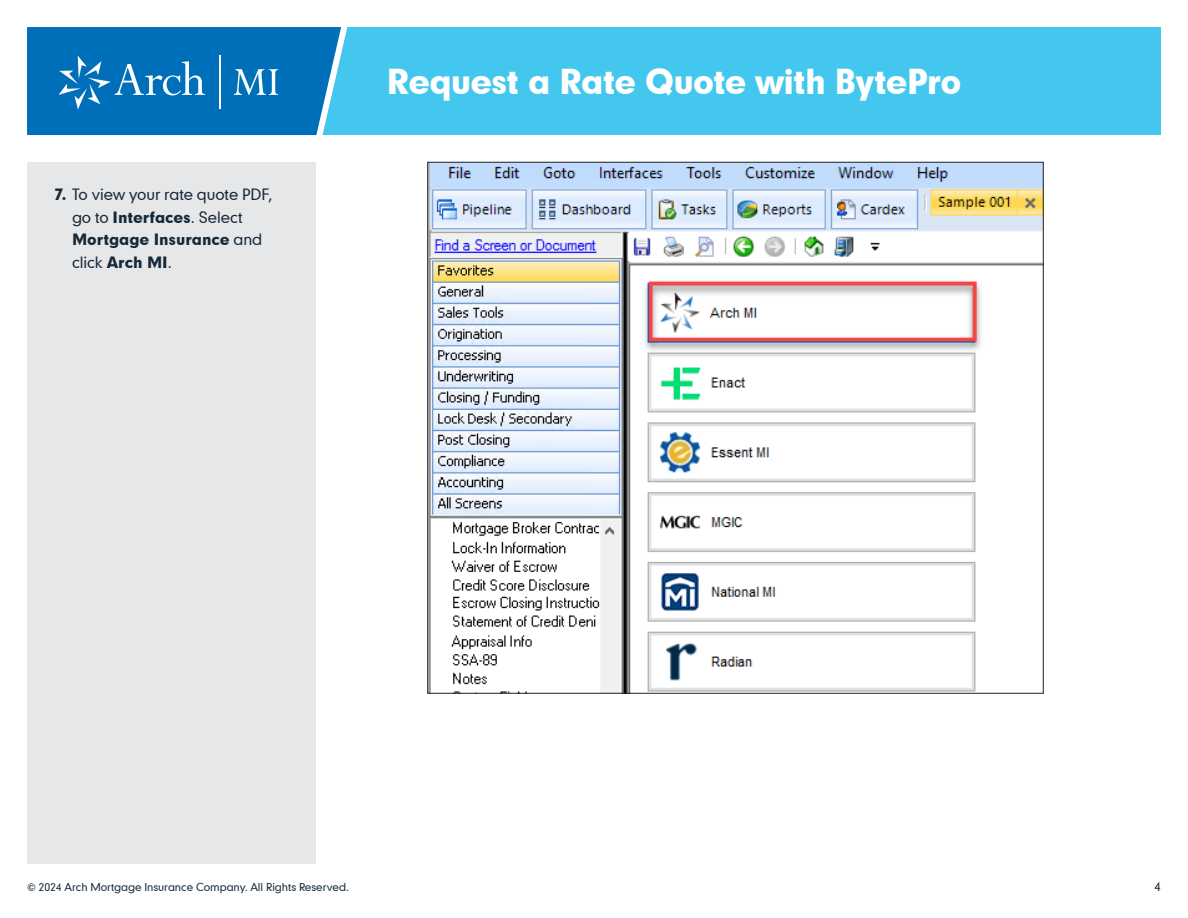
<style>
.page{position:relative;width:1188px;height:918px;background:#fff}
.page>*{position:absolute;margin:0;border:0;box-sizing:border-box;transform-origin:0 0}
.t1{font:33px "Geometric 706 BT Black B";letter-spacing:-.035em;color:#fff}
.t2{font:15px/22.5px "Geometric 706 BT Medium B";letter-spacing:-.01em;color:#172938}
.t3{font:12px "Geometric 706 BT Medium B";color:#172938}
.t4{font:10.5px "Geometric 706 BT Medium B";letter-spacing:-.005em;color:#172938}
.s1{font-family:"Geometric 706 BT Black B"}
</style>
<div class="page">
<div style="left:288px;top:27px;width:873px;height:108px;background:#44c7ee"></div>
<svg style="left:27px;top:27px;width:321px;height:109px;background:#147cc0"></svg>
<div style="left:27px;top:162px;width:289px;height:702px;background:#e6e7e9"></div>
<img style="left:429px;top:164px;width:612px;height:527px">
<p class="t2" style="left:72px;top:183px;width:202px;text-indent:-18px"><span class="s1">7.</span> To view your rate quote PDF, go to <span class="s1">Interfaces</span>. Select<br><span class="s1">Mortgage Insurance</span> and click <span class="s1">Arch MI</span>.</p>
<h1 class="t1" style="left:387px;top:59px;width:576px">Request a Rate Quote with BytePro</h1>
<p class="t4" style="left:27px;top:880px;width:323px">© 2024 Arch Mortgage Insurance Company. All Rights Reserved.</p>
<p class="t3" style="left:1154px;top:878px;width:8px">4</p>
</div>
